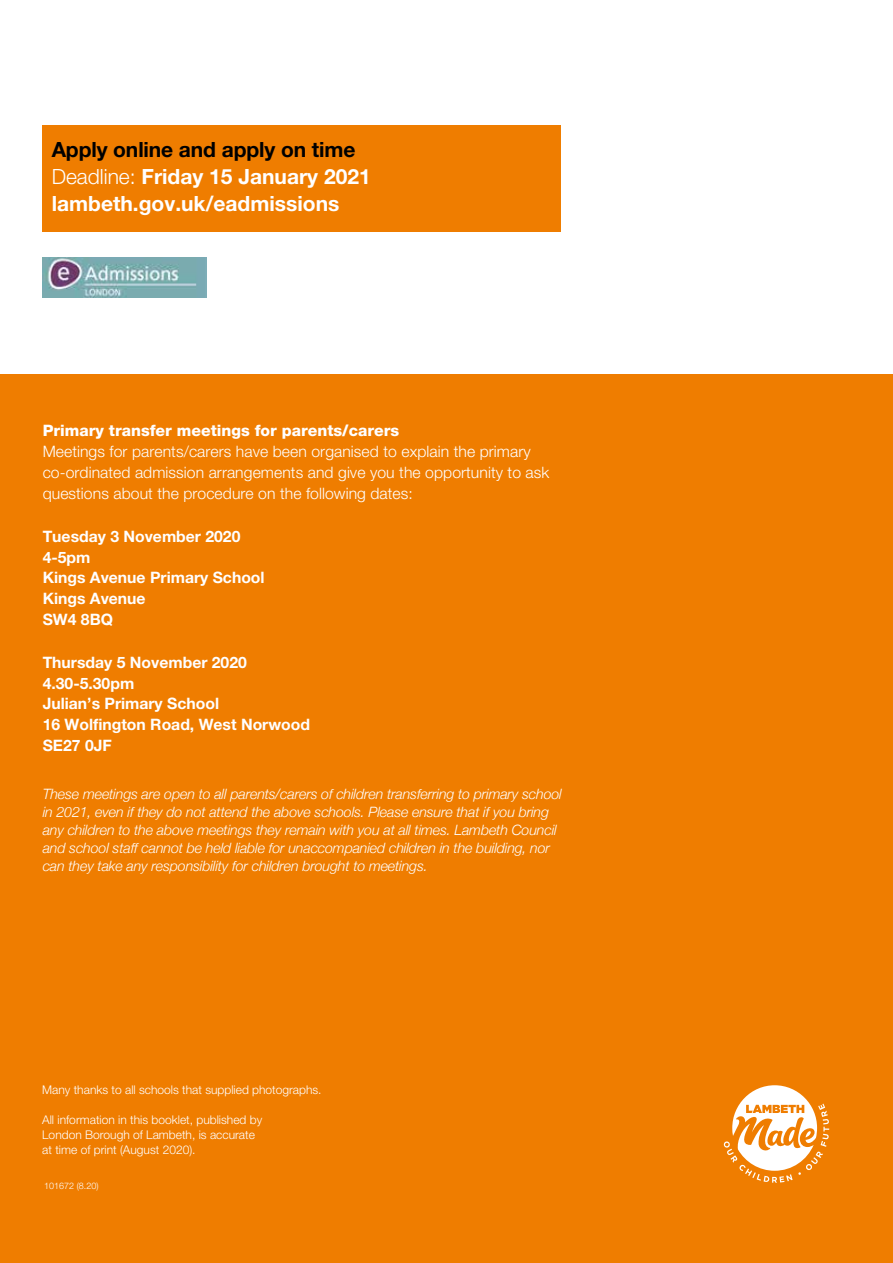
<style>
.page{position:relative;width:893px;height:1263px;background:#fff}
.page>*{position:absolute;margin:0;border:0;box-sizing:border-box;transform-origin:0 0}
.t1{font:700 21px/27px "Helvetica Neue LT Std";color:#fff}
.t2{font:300 15.75px/21px "Helvetica Neue LT Std";letter-spacing:.005em;color:#fff}
.t3{font:700 15.75px/21px "Helvetica Neue LT Std";color:#fff}
.t4{font:800 15.75px "Helvetica Neue LT Std";color:#fff}
.t5{font:italic 300 14.25px/18px "Helvetica Neue";letter-spacing:-.01em;color:#fff}
.t6{font:300 12px/15px "Helvetica Neue LT Std";color:#fff}
.t7{font:300 9px "Helvetica Neue LT Std";color:#fff}
.s1{color:#000}
.s2{font-weight:300}
</style>
<div class="page">
<div style="left:0;top:374px;width:892px;height:889px;background:#ef7d00"></div>
<div style="left:43px;top:125px;width:518px;height:106px;background:#ef7d00"></div>
<svg style="left:723px;top:1085px;width:106px;height:98px"></svg>
<img style="left:42px;top:257px;width:164px;height:41px">
<h1 class="t1" style="left:52px;top:135px;width:321px"><span class="s1">Apply online and apply on time<br></span><span class="s2">Deadline:</span> Friday 15 January 2021 lambeth.gov.uk/eadmissions</h1>
<p class="t4" style="left:43px;top:421px;width:358px">Primary transfer meetings for parents/carers</p>
<p class="t2" style="left:43px;top:441px;width:508px">Meetings for parents/carers have been organised to explain the primary co-ordinated admission arrangements and give you the opportunity to ask questions about the procedure on the following dates:</p>
<p class="t3" style="left:43px;top:525px;width:223px">Tuesday 3 November 2020<br>4-5pm<br>Kings Avenue Primary School<br>Kings Avenue<br>SW4 8BQ</p>
<p class="t3" style="left:43px;top:651px;width:269px">Thursday 5 November 2020<br>4.30-5.30pm<br>Julian’s Primary School<br>16 Wolfington Road, West Norwood<br>SE27 0JF</p>
<p class="t5" style="left:43px;top:784px;width:521px">These meetings are open to all parents/carers of children transferring to primary school in 2021, even if they do not attend the above schools. Please ensure that if you bring any children to the above meetings they remain with you at all times. Lambeth Council and school staff cannot be held liable for unaccompanied children in the building, nor can they take any responsibility for children brought to meetings.</p>
<p class="t6" style="left:42px;top:1082px;width:281px">Many thanks to all schools that supplied photographs.</p>
<p class="t6" style="left:42px;top:1112px;width:222px">All information in this booklet, published by<br>London Borough of Lambeth, is accurate at time of print (August 2020).</p>
<p class="t7" style="left:44px;top:1180px;width:56px">101672 (8.20)</p>
</div>
